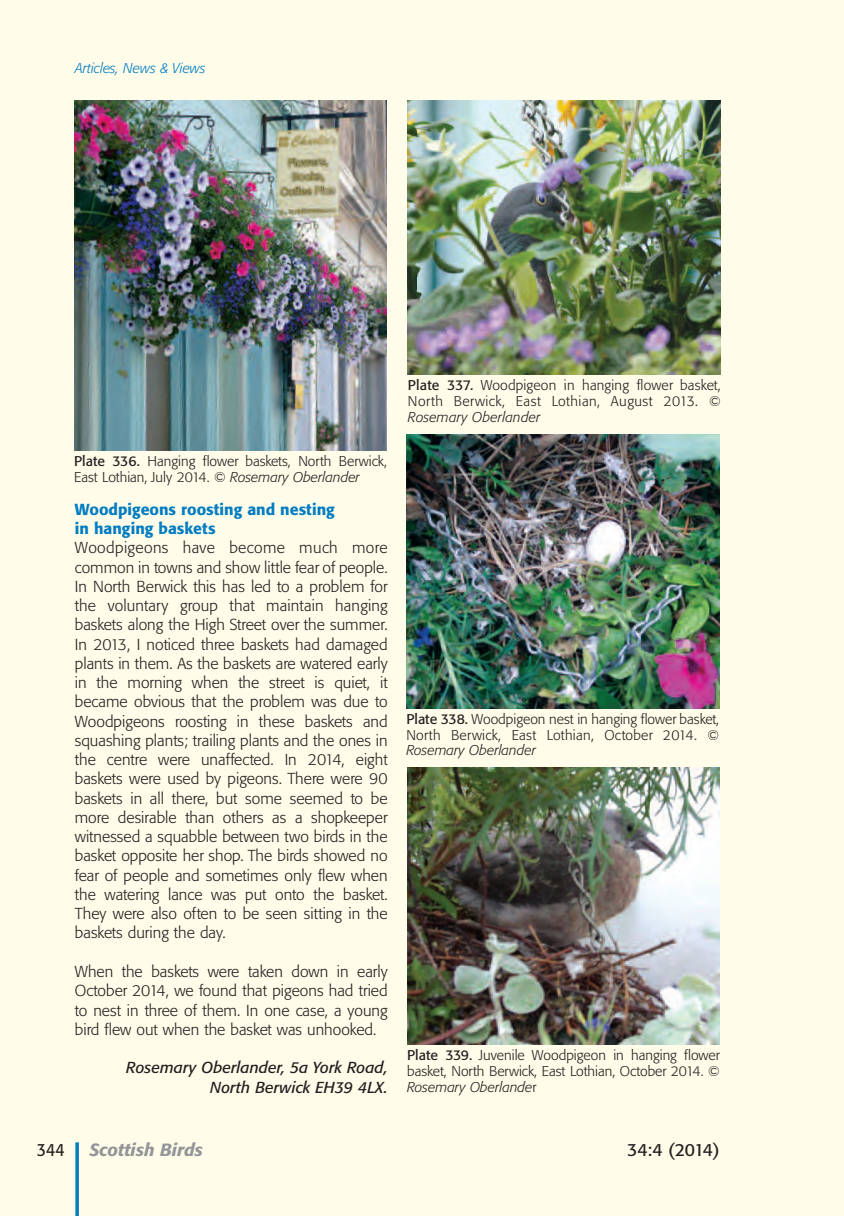
<style>
.page{position:relative;width:844px;height:1216px;background:#fff}
.page>*{position:absolute;margin:0;border:0;box-sizing:border-box;transform-origin:0 0}
.t1{font:italic 500 17.5px "Formata BQ";color:#939598}
.t2{font:17.5px "Formata BQ";color:#231f20}
.t3{font:17.5px "Formata BQ";color:#231f20;scale:.9 1}
.t4{font:300 15.75px/19.2px "Formata BQ";color:#231f20;text-align:justify}
.t5{font:italic 15.75px/19.2px "Formata BQ";color:#231f20;text-align:right}
.t6{font:500 15.75px/19.2px "Formata BQ";color:#007cc2}
.t7{font:300 14px/15.8px "Formata BQ";color:#231f20}
.t8{font:italic 300 14px "Formata BQ";color:#231f20}
.t9{font:italic 300 14px "Formata BQ";color:#007cc2}
.s1{font-weight:400}
.s2{font-style:italic}
</style>
<div class="page">
<div style="left:0;top:0;width:843px;height:1215px;background:#fffde9"></div>
<svg style="left:75px;top:1142px;width:4px;height:73px"></svg>
<img style="left:408px;top:100px;width:312px;height:274px">
<img style="left:407px;top:767px;width:312px;height:277px">
<img style="left:74px;top:100px;width:313px;height:350px">
<img style="left:406px;top:434px;width:313px;height:274px">
<p class="t9" style="left:75px;top:62px;width:132px">Articles, News &amp; Views</p>
<p class="t7" style="left:74px;top:454px;width:314px"><span class="s1">Plate 336.</span> Hanging flower baskets, North Berwick,<br>East Lothian, July 2014. © <span class="s2">Rosemary Oberlander</span></p>
<p class="t6" style="left:75px;top:501px;width:261px">Woodpigeons roosting and nesting in hanging baskets</p>
<p class="t4" style="left:75px;top:539px;width:314px">Woodpigeons have become much more common in towns and show little fear of people.<br>In North Berwick this has led to a problem for the voluntary group that maintain hanging baskets along the High Street over the summer.<br>In 2013, I noticed three baskets had damaged plants in them. As the baskets are watered early in the morning when the street is quiet, it became obvious that the problem was due to Woodpigeons roosting in these baskets and squashing plants; trailing plants and the ones in the centre were unaffected. In 2014, eight baskets were used by pigeons. There were 90 baskets in all there, but some seemed to be more desirable than others as a shopkeeper witnessed a squabble between two birds in the basket opposite her shop. The birds showed no fear of people and sometimes only flew when the watering lance was put onto the basket.<br>They were also often to be seen sitting in the baskets during the day.</p>
<p class="t4" style="left:75px;top:963px;width:314px">When the baskets were taken down in early October 2014, we found that pigeons had tried to nest in three of them. In one case, a young bird flew out when the basket was unhooked.</p>
<p class="t5" style="left:126px;top:1059px;width:263px">Rosemary Oberlander, 5a York Road,<br>North Berwick EH39 4LX.</p>
<p class="t7" style="left:408px;top:378px;width:314px"><span class="s1">Plate 337.</span> Woodpigeon in hanging flower basket,<br>North Berwick, East Lothian, August 2013. ©</p>
<p class="t8" style="left:408px;top:410px;width:134px">Rosemary Oberlander</p>
<p class="t7" style="left:406px;top:712px;width:314px"><span class="s1">Plate 338.</span> Woodpigeon nest in hanging flower basket,<br>North Berwick, East Lothian, October 2014. ©</p>
<p class="t8" style="left:406px;top:744px;width:131px">Rosemary Oberlander</p>
<p class="t7" style="left:407px;top:1048px;width:314px;text-align:justify"><span class="s1">Plate 339.</span> Juvenile Woodpigeon in hanging flower basket, North Berwick, East Lothian, October 2014. © <span class="s2">Rosemary Oberlande</span>r</p>
<p class="t3" style="left:37px;top:1142px;width:32px">344</p>
<p class="t1" style="left:89px;top:1142px;width:115px">Scottish Birds</p>
<p class="t2" style="left:627px;top:1141px;width:94px">34:4 (2014)</p>
</div>
